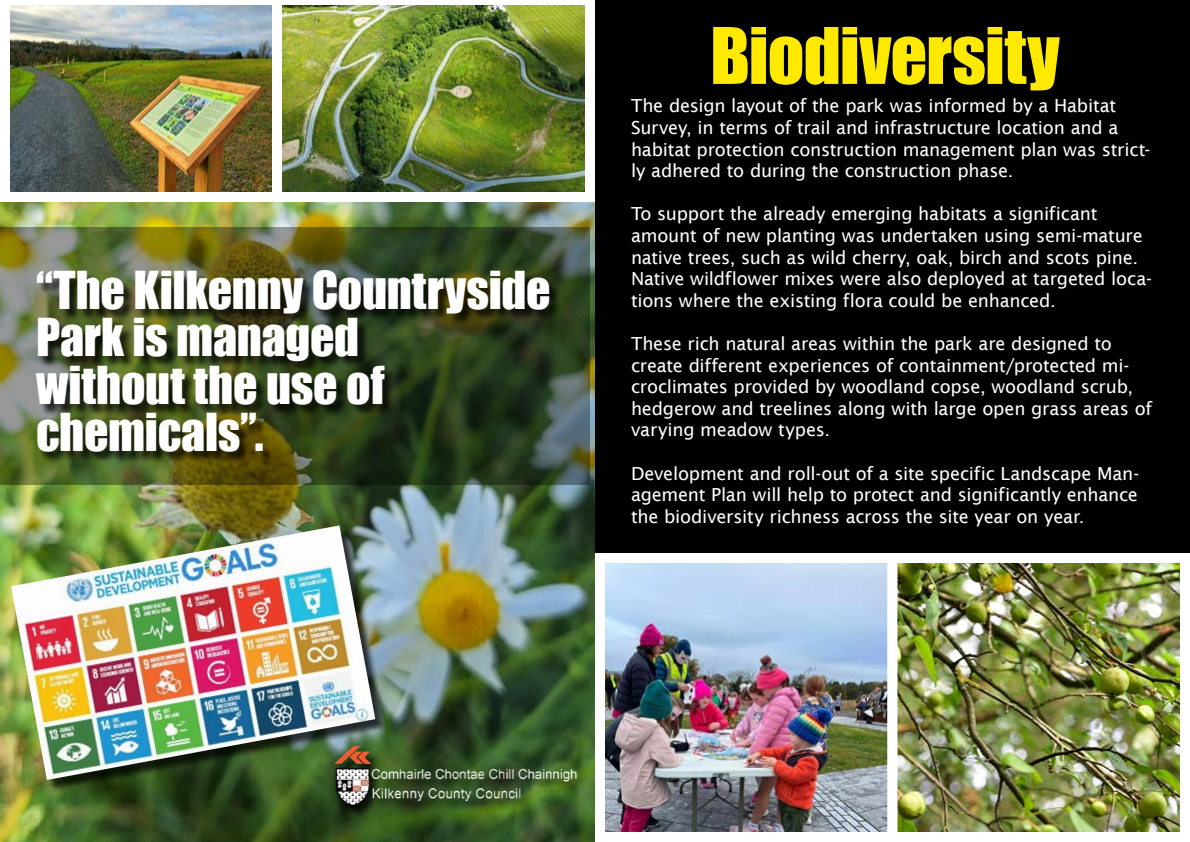
<style>
.page{position:relative;width:1190px;height:842px;background:#000}
.page>*{position:absolute;margin:0;border:0;box-sizing:border-box;transform-origin:0 0}
.t1{font:72px "Impact";letter-spacing:-.01em;color:#feea00}
.t2{font:48px/47.3px "Impact";letter-spacing:-.005em;color:#fff}
.t3{font:18px/21.6px "Lucida Sans";letter-spacing:-.01em;color:#fff}
</style>
<div class="page">
<img style="left:0;top:202px;width:595px;height:640px">
<img style="left:0;top:0;width:272px;height:202px">
<img style="left:272px;top:0;width:323px;height:202px">
<div style="left:13px;top:527px;width:375px;height:265px;background:#000;opacity:.75"></div>
<img style="left:11px;top:525px;width:364px;height:255px">
<img style="left:606px;top:564px;width:281px;height:267px">
<div style="left:595px;top:553px;width:303px;height:289px;border:10px solid #fff"></div>
<img style="left:899px;top:564px;width:280px;height:267px">
<div style="left:888px;top:553px;width:302px;height:289px;border:10px solid #fff"></div>
<div style="left:336px;top:748px;width:252px;height:71px;background:#000;opacity:.75"></div>
<img style="left:335px;top:743px;width:275px;height:63px">
<img style="left:0;top:227px;width:590px;height:258px">
<div style="left:38px;top:272px;width:524px;height:191px;background:#000;opacity:.75"></div>
<h2 class="t2" style="left:36px;top:266px;width:516px">‘‘The Kilkenny Countryside<br>Park is managed<br>without the use of chemicals’’.</h2>
<h1 class="t1" style="left:710px;top:0;width:351px">Biodiversity</h1>
<p class="t3" style="left:631px;top:95px;width:521px">The design layout of the park was informed by a Habitat Survey, in terms of trail and infrastructure location and a habitat protection construction management plan was strict&shy;ly adhered to during the construction phase.</p>
<p class="t3" style="left:631px;top:203px;width:523px">To support the already emerging habitats a significant amount of new planting was undertaken using semi-mature native trees, such as wild cherry, oak, birch and scots pine.<br>Native wildflower mixes were also deployed at targeted loca&shy;tions where the existing flora could be enhanced.</p>
<p class="t3" style="left:631px;top:333px;width:523px">These rich natural areas within the park are designed to create different experiences of containment/protected mi&shy;croclimates provided by woodland copse, woodland scrub, hedgerow and treelines along with large open grass areas of varying meadow types.</p>
<p class="t3" style="left:631px;top:462px;width:510px;text-align:justify">Development and roll-out of a site specific Landscape Man&shy;agement Plan will help to protect and significantly enhance the biodiversity richness across the site year on year.</p>
</div>
